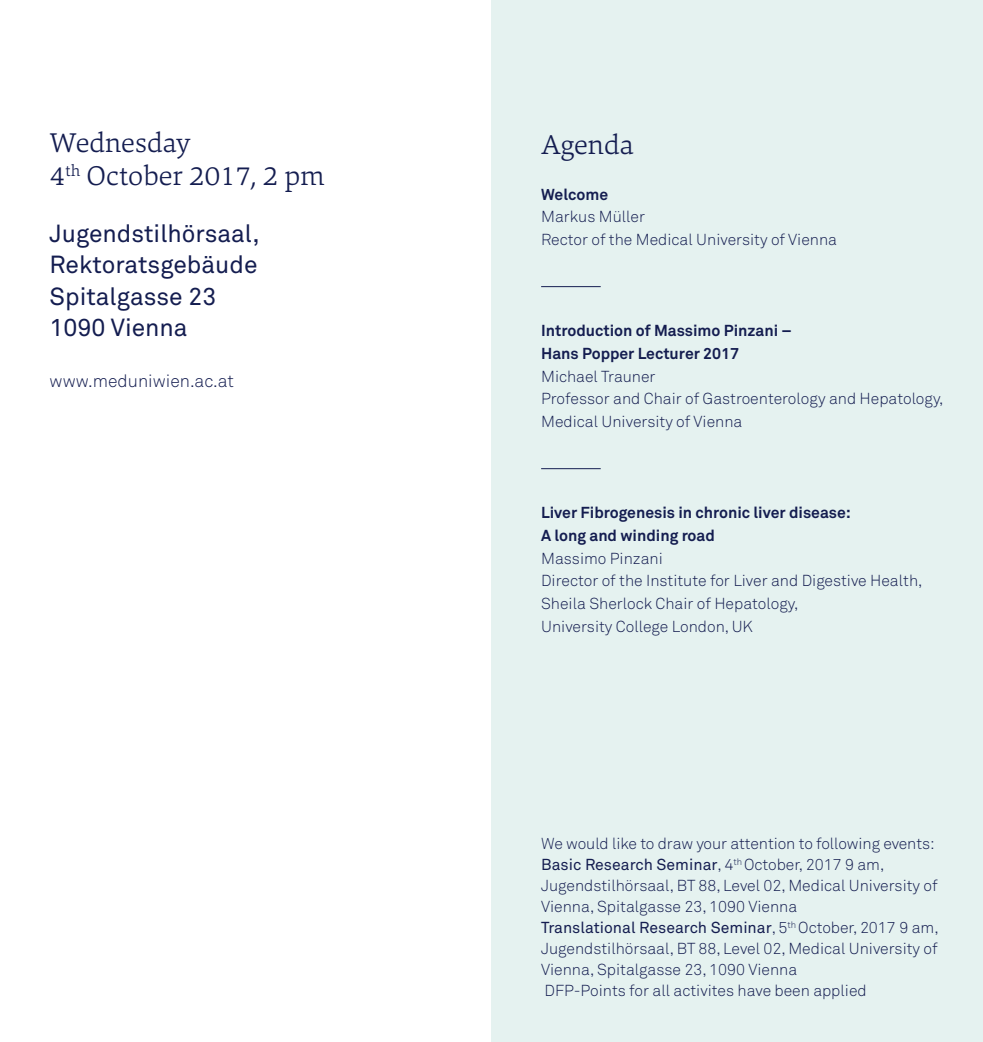
<style>
.page{position:relative;width:983px;height:1042px;background:#fff}
.page>*{position:absolute;margin:0;border:0;box-sizing:border-box;transform-origin:0 0}
.t1{font:300 28px/33.6px "Danton";color:#141d50}
.t2{font:24.5px/31.5px "Akkurat Pro";color:#141d50}
.t3{font:300 17.5px "Akkurat Pro";color:#141d50}
.t4{font:300 15.75px/21px "Akkurat Pro";color:#141d50}
.t5{font:700 15.75px/22.8px "Akkurat Pro";color:#141d50}
.s1{font-weight:400}
</style>
<div class="page">
<div style="left:491px;top:0;width:491px;height:1042px;background:#e5f2f0"></div>
<hr style="left:541px;top:286px;width:59px;height:1px;background:#141d50">
<hr style="left:541px;top:468px;width:59px;height:1px;background:#141d50">
<h1 class="t1" style="left:50px;top:125px;width:276px">Wednesday<br>4<sup>th</sup> October 2017, 2 pm</h1>
<h2 class="t2" style="left:50px;top:218px;width:211px">Jugendstilhörsaal,<br>Rektoratsgebäude<br>Spitalgasse 23<br>1090 Vienna</h2>
<p class="t3" style="left:50px;top:370px;width:186px">www.meduniwien.ac.at</p>
<h1 class="t1" style="left:541px;top:128px;width:94px">Agenda</h1>
<p class="t5" style="left:541px;top:182px;width:69px">Welcome</p>
<p class="t4" style="left:541px;top:205px;width:297px;line-height:22.8px">Markus Müller<br>Rector of the Medical University of Vienna</p>
<p class="t5" style="left:541px;top:319px;width:252px">Introduction of Massimo Pinzani –<br>Hans Popper Lecturer 2017</p>
<p class="t4" style="left:541px;top:365px;width:404px;line-height:22.8px">Michael Trauner<br>Professor and Chair of Gastroenterology and Hepatology,<br>Medical University of Vienna</p>
<p class="t5" style="left:541px;top:501px;width:311px">Liver Fibrogenesis in chronic liver disease:<br>A long and winding road</p>
<p class="t4" style="left:541px;top:547px;width:383px;line-height:22.8px">Massimo Pinzani<br>Director of the Institute for Liver and Digestive Health, Sheila Sherlock Chair of Hepatology,<br>University College London, UK</p>
<p class="t4" style="left:541px;top:833px;width:399px">We would like to draw your attention to following events:<br><span class="s1">Basic Research Seminar</span>, 4<sup>th</sup> October, 2017 9 am, Jugendstilhörsaal, BT 88, Level 02, Medical University of Vienna, Spitalgasse 23, 1090 Vienna<br><span class="s1">Translational Research Seminar</span>, 5<sup>th</sup> October, 2017 9 am, Jugendstilhörsaal, BT 88, Level 02, Medical University of Vienna, Spitalgasse 23, 1090 Vienna<br>DFP-Points for all activites have been applied</p>
</div>
